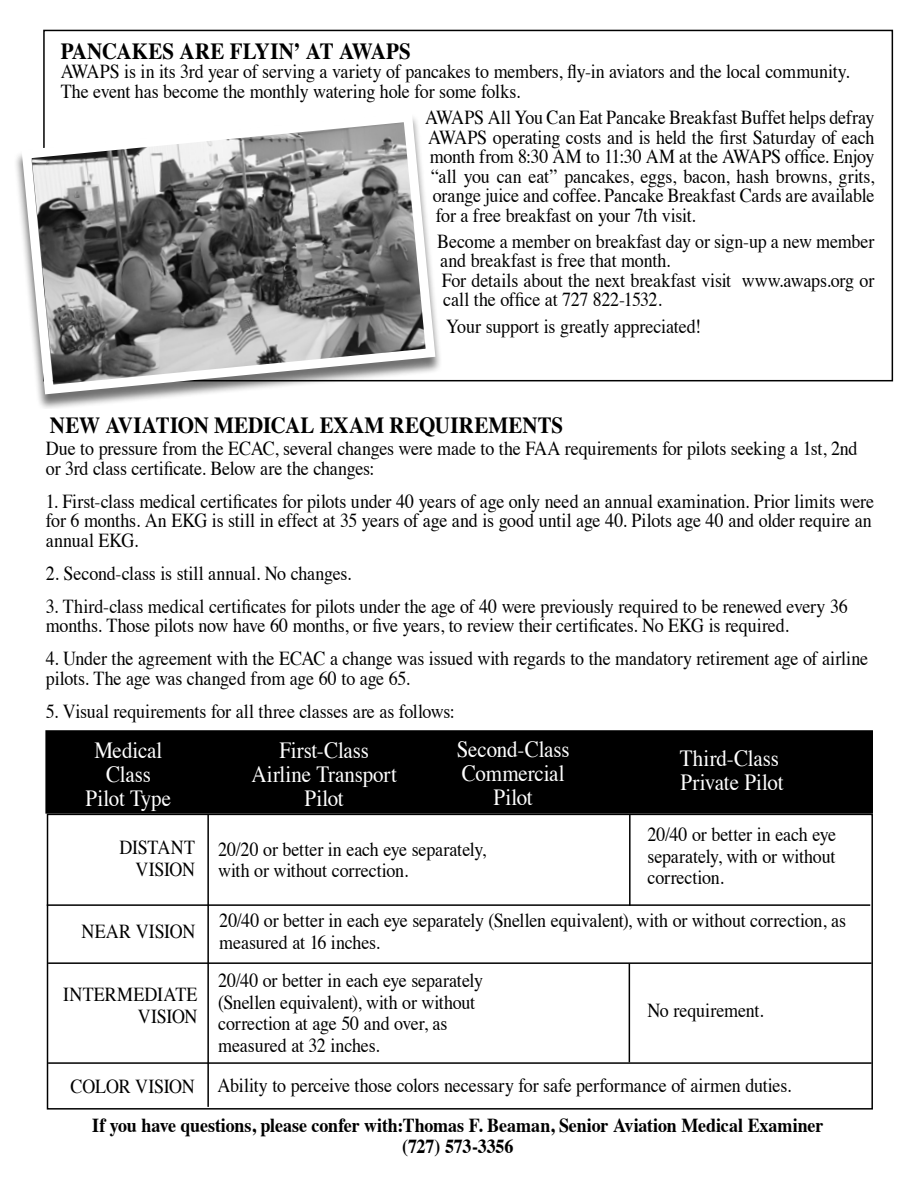
<style>
.page{position:relative;width:918px;height:1188px;background:#fff}
.page>*{position:absolute;margin:0;border:0;box-sizing:border-box;transform-origin:0 0}
.t1{font:23.1px/24px "Times";letter-spacing:-.005em;color:#fff;text-align:center;scale:.91 1}
.t2{font:700 23.1px "Times";letter-spacing:-.015em;color:#000;scale:.91 1}
.t3{font:700 23.1px "Times";letter-spacing:.01em;color:#000;scale:.91 1}
.t4{font:19.8px/19.5px "Times";letter-spacing:-.01em;color:#000;scale:.91 1}
.t5{font:700 19.8px/21px "Times";letter-spacing:-.01em;color:#000;text-align:center;scale:.91 1}
</style>
<div class="page">
<div style="left:46px;top:731px;width:826px;height:82px;background:#000"></div>
<div style="left:45px;top:730px;width:828px;height:84px;border:2px solid #000"></div>
<div style="left:47px;top:814px;width:826px;height:296px;border:2px solid #000"></div>
<svg style="left:83px;top:730px;width:91px;height:85px"></svg>
<hr style="left:207px;top:814px;width:2px;height:293px;background:#000">
<hr style="left:47px;top:904px;width:823px;height:2px;background:#000">
<hr style="left:48px;top:962px;width:824px;height:2px;background:#000">
<hr style="left:48px;top:1062px;width:824px;height:2px;background:#000">
<hr style="left:629px;top:814px;width:2px;height:92px;background:#000">
<hr style="left:629px;top:964px;width:1px;height:98px;background:#000">
<div style="left:12px;top:112px;width:430px;height:297px;background:#000;opacity:.56"></div>
<svg style="left:17px;top:108px;width:423px;height:291px"></svg>
<p class="t3" style="left:61px;top:29px;width:386px">PANCAKES ARE FLYIN’ AT AWAPS</p>
<p class="t4" style="left:61px;top:60px;width:868px">AWAPS is in its 3rd year of serving a variety of pancakes to members, fly-in aviators and the local community.<br>The event has become the monthly watering hole for some folks.</p>
<p class="t4" style="left:425px;top:106px;width:495px">AWAPS All You Can Eat Pancake Breakfast Buffet helps defray</p>
<p class="t4" style="left:428px;top:126px;width:492px">AWAPS operating costs and is held the first Saturday of each</p>
<p class="t4" style="left:430px;top:145px;width:490px">month from 8:30 AM to 11:30 AM at the AWAPS office. Enjoy</p>
<p class="t4" style="left:431px;top:165px;width:489px">“all you can eat” pancakes, eggs, bacon, hash browns, grits,</p>
<p class="t4" style="left:433px;top:184px;width:487px">orange juice and coffee. Pancake Breakfast Cards are available</p>
<p class="t4" style="left:436px;top:204px;width:287px">for a free breakfast on your 7th visit.</p>
<p class="t4" style="left:437px;top:230px;width:482px">Become a member on breakfast day or sign-up a new member and breakfast is free that month.<br>For details about the next breakfast visit www.awaps.org or call the office at 727 822-1532.</p>
<p class="t4" style="left:446px;top:315px;width:282px">Your support is greatly appreciated!</p>
<p class="t2" style="left:50px;top:403px;width:439px">NEW AVIATION MEDICAL EXAM REQUIRE</p>
<p class="t3" style="left:488px;top:403px;width:39px">MENT</p>
<p class="t3" style="left:552px;top:403px;width:14px">S</p>
<p class="t4" style="left:46px;top:437px;width:894px">Due to pressure from the ECAC, several changes were made to the FAA requirements for pilots seeking a 1st, 2nd or 3rd class certificate. Below are the changes:</p>
<p class="t4" style="left:46px;top:490px;width:912px;text-align:justify">1. First-class medical certificates for pilots under 40 years of age only need an annual examination. Prior limits were for 6 months. An EKG is still in effect at 35 years of age and is good until age 40. Pilots age 40 and older require an annual EKG.</p>
<p class="t4" style="left:46px;top:562px;width:337px">2. Second-class is still annual. No changes.</p>
<p class="t4" style="left:46px;top:595px;width:883px">3. Third-class medical certificates for pilots under the age of 40 were previously required to be renewed every 36 months. Those pilots now have 60 months, or five years, to review their certificates. No EKG is required.</p>
<p class="t4" style="left:46px;top:647px;width:905px">4. Under the agreement with the ECAC a change was issued with regards to the mandatory retirement age of airline pilots. The age was changed from age 60 to age 65.</p>
<p class="t4" style="left:46px;top:700px;width:451px">5. Visual requirements for all three classes are as follows:</p>
<p class="t1" style="left:86px;top:736px;width:96px">Medical<br>Class<br>Pilot Type</p>
<p class="t1" style="left:251px;top:736px;width:161px">First-Class<br>Airline Transport<br>Pilot</p>
<p class="t1" style="left:457px;top:735px;width:126px">Second-Class<br>Commercial<br>Pilot</p>
<p class="t1" style="left:680px;top:744px;width:116px;text-align:left">Third-Class<br>Private Pilot</p>
<p class="t4" style="left:120px;top:835px;width:85px;line-height:21.6px;text-align:right">DISTANT<br>VISION</p>
<p class="t4" style="left:81px;top:920px;width:127px">NEAR VISION</p>
<p class="t4" style="left:63px;top:982px;width:149px;line-height:21.6px;text-align:right">INTERMEDIATE<br>VISION</p>
<p class="t4" style="left:648px;top:822px;width:209px;line-height:21.6px;text-align:justify">20/40 or better in each eye separately, with or without correction.</p>
<p class="t4" style="left:219px;top:908px;width:690px;line-height:21.6px">20/40 or better in each eye separately (Snellen equivalent), with or without correction, as measured at 16 inches.</p>
<p class="t4" style="left:218px;top:968px;width:293px;line-height:21.6px">20/40 or better in each eye separately (Snellen equivalent), with or without correction at age 50 and over, as measured at 32 inches.</p>
<p class="t4" style="left:218px;top:837px;width:296px;line-height:21.6px">20/20 or better in each eye separately, with or without correction.</p>
<p class="t4" style="left:647px;top:999px;width:129px">No requirement.</p>
<p class="t4" style="left:218px;top:1074px;width:632px">Ability to perceive those colors necessary for safe performance of airmen duties.</p>
<p class="t5" style="left:92px;top:1112px;width:805px">If you have questions, please confer with:Thomas F. Beaman, Senior Aviation Medical Examiner (727) 573-3356</p>
<p class="t4" style="left:71px;top:1075px;width:138px">COLOR VISION</p>
</div>
